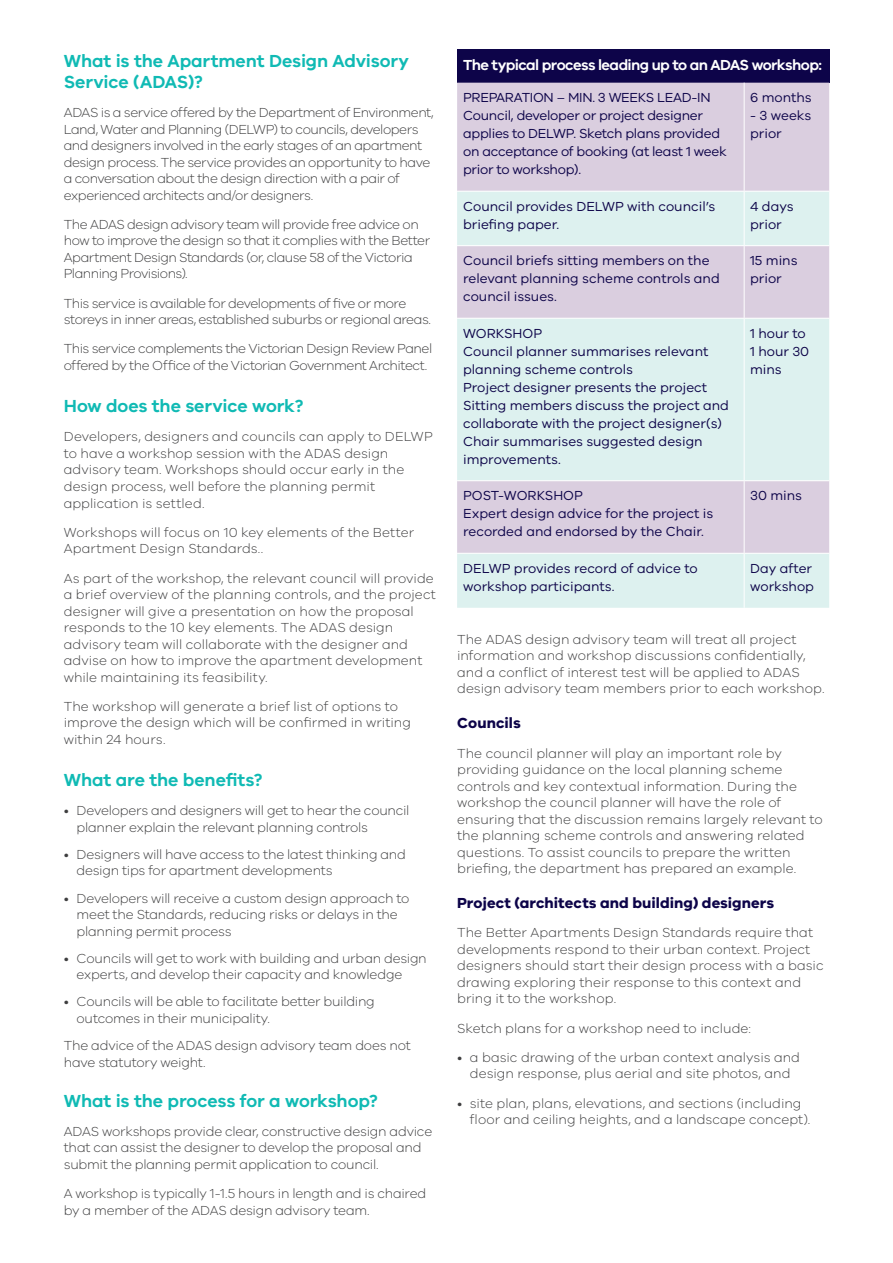
<style>
.page{position:relative;width:893px;height:1263px;background:#fff}
.page>*{position:absolute;margin:0;border:0;box-sizing:border-box;transform-origin:0 0}
.Heading_2{font:600 18px/21px "VIC";letter-spacing:-.005em;color:#10bab4}
.Heading_3{font:700 15px "VIC";letter-spacing:.005em;color:#0d0449}
.Table_title{font:600 15px "VIC";letter-spacing:-.04em;color:#fff}
.Body_Copy{font:300 13.5px/16.5px "VIC";letter-spacing:-.005em;color:#3e3e3f}
.Table_body_left{font:13.5px/18px "VIC";color:#0d0449}
.Body_Copy-2{font:300 13.5px/16.5px "VIC";letter-spacing:-.035em;color:#3e3e3f}
.Body_Copy-3{font:300 13.5px/16.5px "VIC";letter-spacing:-.04em;color:#3e3e3f}
.Table_body_left-2{font:13.5px/18px "VIC";letter-spacing:-.02em;color:#0d0449}
.Table_body_right{font:13.5px/18px "VIC";color:#0d0449}
.Bullet_1{font:300 13.5px/16.5px "VIC";letter-spacing:-.015em;color:#3e3e3f}
</style>
<div class="page">
<div style="left:457px;top:49px;width:372px;height:34px;background:#0d0449"></div>
<div style="left:457px;top:83px;width:372px;height:108px;background:#dacedf"></div>
<svg style="left:457px;top:192px;width:372px;height:416px;background:#dce4e9"></svg>
<hr style="left:744px;top:83px;width:1px;height:108px;background:#fff">
<hr style="left:744px;top:192px;width:1px;height:53px;background:#fff">
<hr style="left:457px;top:245px;width:287px;height:1px;background:#fff">
<hr style="left:744px;top:245px;width:85px;height:1px;background:#fff">
<hr style="left:744px;top:246px;width:1px;height:72px;background:#fff">
<hr style="left:457px;top:318px;width:287px;height:1px;background:#fff">
<hr style="left:744px;top:318px;width:85px;height:1px;background:#fff">
<hr style="left:744px;top:319px;width:1px;height:161px;background:#fff">
<hr style="left:457px;top:480px;width:287px;height:1px;background:#fff">
<hr style="left:744px;top:480px;width:85px;height:1px;background:#fff">
<hr style="left:744px;top:481px;width:1px;height:72px;background:#fff">
<hr style="left:457px;top:553px;width:287px;height:1px;background:#fff">
<hr style="left:744px;top:553px;width:85px;height:1px;background:#fff">
<hr style="left:744px;top:554px;width:1px;height:54px;background:#fff">
<p class="Heading_2" style="left:64px;top:50px;width:347px">What is the Apartment Design Advisory<br>Service (ADAS)?</p>
<p class="Body_Copy-2" style="left:64px;top:104px;width:371px">ADAS is a service offered by the Department of Environment, Land, Water and Planning (DELWP) to councils, developers and designers involved in the early stages of an apartment design process. The service provides an opportunity to have a conversation about the design direction with a pair of experienced architects and/or designers.</p>
<p class="Body_Copy-3" style="left:64px;top:216px;width:368px">The ADAS design advisory team will provide free advice on how to improve the design so that it complies with the Better Apartment Design Standards (or, clause 58 of the Victoria Planning Provisions).</p>
<p class="Body_Copy-3" style="left:64px;top:294px;width:369px">This service is available for developments of five or more storeys in inner areas, established suburbs or regional areas.</p>
<p class="Body_Copy-2" style="left:64px;top:340px;width:370px">This service complements the Victorian Design Review Panel offered by the Office of the Victorian Government Architect.</p>
<p class="Heading_2" style="left:64px;top:395px;width:241px">How does the service work?</p>
<p class="Body_Copy" style="left:64px;top:428px;width:370px">Developers, designers and councils can apply to DELWP to have a workshop session with the ADAS design advisory team. Workshops should occur early in the design process, well before the planning permit application is settled.</p>
<p class="Body_Copy" style="left:64px;top:523px;width:352px">Workshops will focus on 10 key elements of the Better<br>Apartment Design Standards..</p>
<p class="Body_Copy" style="left:64px;top:569px;width:374px">As part of the workshop, the relevant council will provide a brief overview of the planning controls, and the project designer will give a presentation on how the proposal responds to the 10 key elements. The ADAS design advisory team will collaborate with the designer and advise on how to improve the apartment development while maintaining its feasibility.</p>
<p class="Body_Copy" style="left:64px;top:697px;width:349px">The workshop will generate a brief list of options to improve the design which will be confirmed in writing within 24 hours.</p>
<p class="Heading_2" style="left:64px;top:769px;width:200px">What are the benefits?</p>
<p class="Body_Copy" style="left:77px;top:802px;width:334px;text-indent:-13px">• Developers and designers will get to hear the council planner explain the relevant planning controls</p>
<p class="Body_Copy" style="left:77px;top:846px;width:331px;text-indent:-13px">• Designers will have access to the latest thinking and design tips for apartment developments</p>
<p class="Body_Copy" style="left:77px;top:889px;width:334px;text-indent:-13px">• Developers will receive a custom design approach to meet the Standards, reducing risks or delays in the planning permit process</p>
<p class="Body_Copy" style="left:77px;top:949px;width:352px;text-indent:-13px">• Councils will get to work with building and urban design experts, and develop their capacity and knowledge</p>
<p class="Body_Copy" style="left:77px;top:993px;width:300px;text-indent:-13px">• Councils will be able to facilitate better building outcomes in their municipality.</p>
<p class="Bullet_1" style="left:64px;top:1037px;width:349px">The advice of the ADAS design advisory team does not have statutory weight.</p>
<p class="Heading_2" style="left:64px;top:1089px;width:316px">What is the process for a workshop?</p>
<p class="Body_Copy" style="left:64px;top:1123px;width:370px">ADAS workshops provide clear, constructive design advice that can assist the designer to develop the proposal and submit the planning permit application to council.</p>
<p class="Body_Copy" style="left:64px;top:1185px;width:364px">A workshop is typically 1-1.5 hours in length and is chaired by a member of the ADAS design advisory team.</p>
<p class="Table_title" style="left:463px;top:56px;width:360px">The typical process leading up to an ADAS workshop:</p>
<p class="Table_body_left-2" style="left:463px;top:88px;width:265px">PREPARATION – MIN. 3 WEEKS LEAD-IN Council, developer or project designer applies to DELWP. Sketch plans provided on acceptance of booking (at least 1 week prior to workshop).</p>
<p class="Table_body_right" style="left:750px;top:88px;width:63px">6 months</p>
<p class="Table_body_right" style="left:750px;top:106px;width:63px">- 3 weeks prior</p>
<p class="Table_body_left" style="left:463px;top:197px;width:254px">Council provides DELWP with council’s briefing paper.</p>
<p class="Table_body_right" style="left:750px;top:197px;width:45px">4 days prior</p>
<p class="Table_body_left" style="left:463px;top:251px;width:258px">Council briefs sitting members on the relevant planning scheme controls and council issues.</p>
<p class="Table_body_right" style="left:750px;top:251px;width:49px">15 mins prior</p>
<p class="Table_body_left" style="left:463px;top:324px;width:267px">WORKSHOP<br>Council planner summarises relevant planning scheme controls<br>Project designer presents the project<br>Sitting members discuss the project and collaborate with the project designer(s)<br>Chair summarises suggested design improvements.</p>
<p class="Table_body_right" style="left:750px;top:324px;width:61px">1 hour to<br>1 hour 30 mins</p>
<p class="Table_body_left" style="left:463px;top:486px;width:252px">POST-WORKSHOP<br>Expert design advice for the project is recorded and endorsed by the Chair.</p>
<p class="Table_body_right" style="left:750px;top:486px;width:53px">30 mins</p>
<p class="Table_body_left" style="left:463px;top:559px;width:236px">DELWP provides record of advice to workshop participants.</p>
<p class="Table_body_right" style="left:750px;top:559px;width:65px">Day after workshop</p>
<p class="Body_Copy" style="left:457px;top:630px;width:369px">The ADAS design advisory team will treat all project information and workshop discussions confidentially, and a conflict of interest test will be applied to ADAS design advisory team members prior to each workshop.</p>
<p class="Heading_3" style="left:457px;top:714px;width:65px">Councils</p>
<p class="Body_Copy" style="left:457px;top:744px;width:367px">The council planner will play an important role by providing guidance on the local planning scheme controls and key contextual information. During the workshop the council planner will have the role of ensuring that the discussion remains largely relevant to the planning scheme controls and answering related questions. To assist councils to prepare the written briefing, the department has prepared an example.</p>
<p class="Heading_3" style="left:457px;top:894px;width:319px">Project (architects and building) designers</p>
<p class="Body_Copy" style="left:457px;top:924px;width:368px">The Better Apartments Design Standards require that developments respond to their urban context. Project designers should start their design process with a basic drawing exploring their response to this context and bring it to the workshop.</p>
<p class="Body_Copy" style="left:457px;top:1019px;width:295px">Sketch plans for a workshop need to include:</p>
<p class="Body_Copy" style="left:457px;top:1049px;width:344px;text-align:center">• a basic drawing of the urban context analysis and design response, plus aerial and site photos, and</p>
<p class="Body_Copy" style="left:470px;top:1094px;width:342px;text-indent:-13px">• site plan, plans, elevations, and sections (including floor and ceiling heights, and a landscape concept).</p>
</div>
